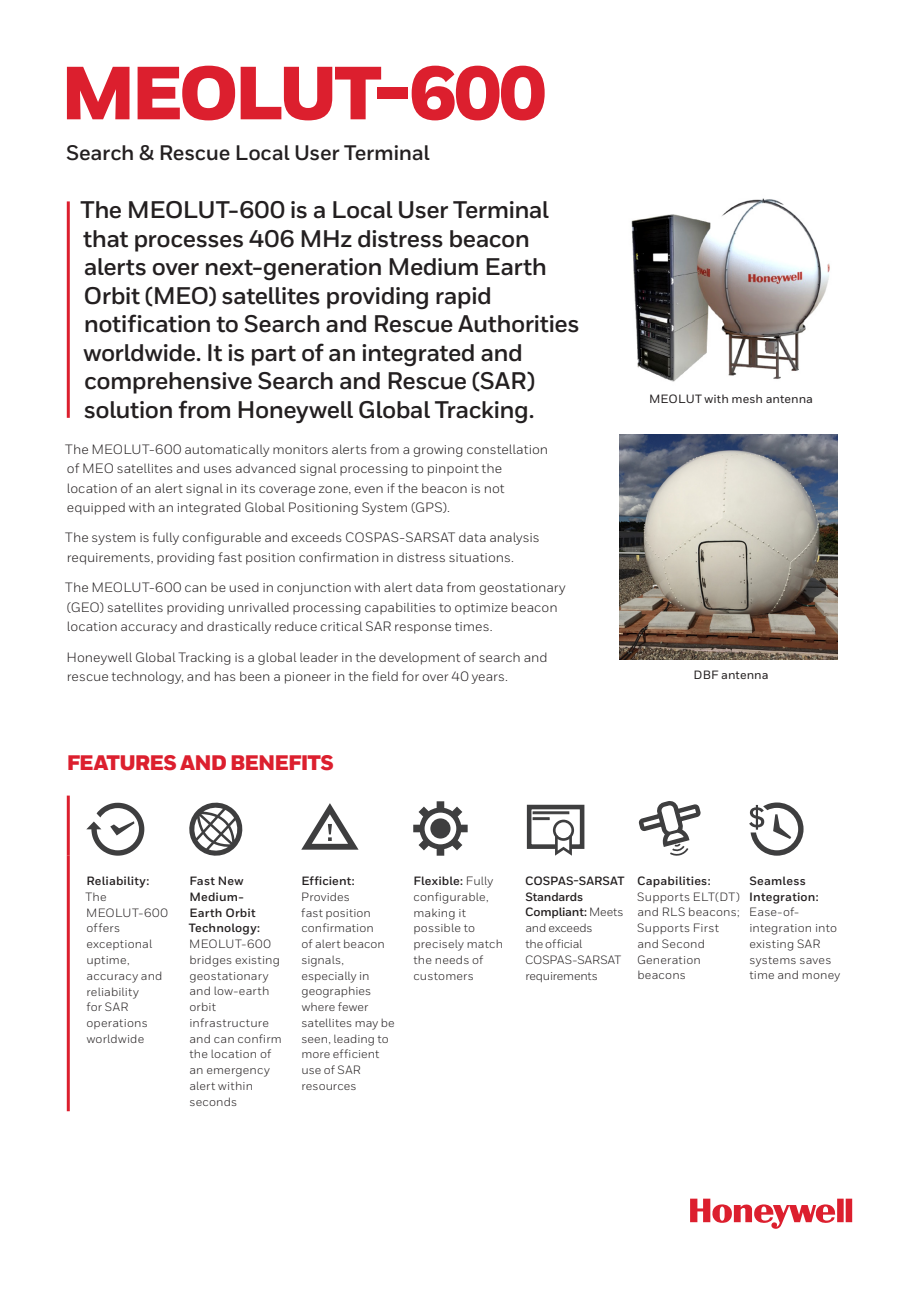
<style>
.page{position:relative;width:919px;height:1289px;background:#fff}
.page>*{position:absolute;margin:0;border:0;box-sizing:border-box;transform-origin:0 0}
.t1{font:900 75px "Honeywell Sans";letter-spacing:-.055em;color:#dc1f2e}
.t2{font:700 24px/28.5px "Honeywell Sans";letter-spacing:-.025em;color:#231f20}
.t3{font:700 21px "Honeywell Sans";letter-spacing:-.015em;color:#231f20}
.t4{font:900 21px "Honeywell Sans";letter-spacing:-.04em;color:#dc1f2e}
.t5{font:13.5px/19.5px "Honeywell Sans";color:#231f20}
.t6{font:12px/15.8px "Honeywell Sans";letter-spacing:.015em;color:#231f20}
.t7{font:700 12px/15.8px "Honeywell Sans";letter-spacing:.015em;color:#231f20}
.t8{font:12px/15.8px "Honeywell Sans";letter-spacing:-.015em;color:#231f20}
.t9{font:500 12px "Honeywell Sans";letter-spacing:.005em;color:#231f20}
.s1{font-weight:700}
</style>
<div class="page">
<img style="left:631px;top:198px;width:199px;height:184px">
<svg style="left:690px;top:1198px;width:162px;height:30px"></svg>
<hr style="left:67px;top:795px;width:3px;height:60px;background:#dc1f2e">
<hr style="left:67px;top:855px;width:3px;height:256px;background:#dc1f2e">
<svg style="left:86px;top:802px;width:58px;height:53px"></svg>
<svg style="left:189px;top:802px;width:54px;height:54px"></svg>
<svg style="left:301px;top:803px;width:57px;height:46px"></svg>
<svg style="left:413px;top:801px;width:54px;height:54px"></svg>
<div style="left:430px;top:818px;width:20px;height:20px;background:#3e3e3f;border-radius:50%"></div>
<svg style="left:526px;top:804px;width:59px;height:51px"></svg>
<div style="left:532px;top:811px;width:37px;height:3px;background:#3e3e3f;border:1px solid #3e3e3f"></div>
<div style="left:532px;top:817px;width:17px;height:3px;background:#3e3e3f;border:1px solid #3e3e3f"></div>
<svg style="left:638px;top:801px;width:63px;height:55px"></svg>
<svg style="left:749px;top:802px;width:54px;height:53px"></svg>
<hr style="left:67px;top:201px;width:3px;height:217px;background:#dc1f2e">
<img style="left:619px;top:434px;width:218px;height:225px">
<h1 class="t1" style="left:61px;top:47px;width:487px">MEOLUT-600</h1>
<h3 class="t3" style="left:66px;top:139px;width:365px">Search &amp; Rescue Local User Terminal</h3>
<p class="t2" style="left:80px;top:196px;width:500px">The MEOLUT-600 is a Local User Terminal that processes 406 MHz distress beacon alerts over next-generation Medium Earth Orbit (MEO) satellites providing rapid notification to Search and Rescue Authorities worldwide. It is part of an integrated and comprehensive Search and Rescue (SAR) solution from Honeywell Global Tracking.</p>
<p class="t5" style="left:65px;top:439px;width:484px">The MEOLUT-600 automatically monitors alerts from a growing constellation of MEO satellites and uses advanced signal processing to pinpoint the location of an alert signal in its coverage zone, even if the beacon is not equipped with an integrated Global Positioning System (GPS).</p>
<p class="t5" style="left:65px;top:528px;width:476px">The system is fully configurable and exceeds COSPAS-SARSAT data analysis requirements, providing fast position confirmation in distress situations.</p>
<p class="t5" style="left:65px;top:578px;width:502px">The MEOLUT-600 can be used in conjunction with alert data from geostationary (GEO) satellites providing unrivalled processing capabilities to optimize beacon location accuracy and drastically reduce critical SAR response times.</p>
<p class="t5" style="left:67px;top:647px;width:482px">Honeywell Global Tracking is a global leader in the development of search and rescue technology, and has been a pioneer in the field for over 40 years.</p>
<h3 class="t4" style="left:67px;top:750px;width:269px">FEATURES AND BENEFITS</h3>
<p class="t9" style="left:649px;top:391px;width:165px">MEOLUT with mesh antenna</p>
<p class="t9" style="left:693px;top:668px;width:76px">DBF antenna</p>
<p class="t7" style="left:86px;top:873px;width:64px">Reliability:</p>
<p class="t6" style="left:85px;top:889px;width:84px">The<br>MEOLUT-600 offers exceptional uptime, accuracy and reliability<br>for SAR operations worldwide</p>
<p class="t7" style="left:189px;top:873px;width:73px">Fast New<br>Medium-<br>Earth Orbit<br>Technology:</p>
<p class="t6" style="left:189px;top:936px;width:94px">MEOLUT-600 bridges existing geostationary and low-earth orbit infrastructure and can confirm the location of an emergency alert within seconds</p>
<p class="t7" style="left:301px;top:873px;width:55px">Efficient:</p>
<p class="t6" style="left:301px;top:888px;width:95px">Provides<br>fast position confirmation<br>of alert beacon signals, especially in geographies where fewer satellites may be seen, leading to more efficient use of SAR resources</p>
<p class="t6" style="left:413px;top:873px;width:91px"><span class="s1">Flexible:</span> Fully configurable, making it possible to precisely match the needs of customers</p>
<p class="t8" style="left:525px;top:873px;width:101px"><span class="s1">COSPAS-SARSAT<br>Standards<br>Compliant:</span> Meets and exceeds<br>the official<br>COSPAS-SARSAT requirements</p>
<p class="t7" style="left:637px;top:873px;width:75px">Capabilities:</p>
<p class="t6" style="left:637px;top:888px;width:105px">Supports ELT(DT) and RLS beacons;<br>Supports First and Second<br>Generation beacons</p>
<p class="t7" style="left:749px;top:873px;width:71px">Seamless<br>Integration:</p>
<p class="t6" style="left:749px;top:904px;width:93px">Ease-of&shy;integration into existing SAR systems saves time and money</p>
</div>
